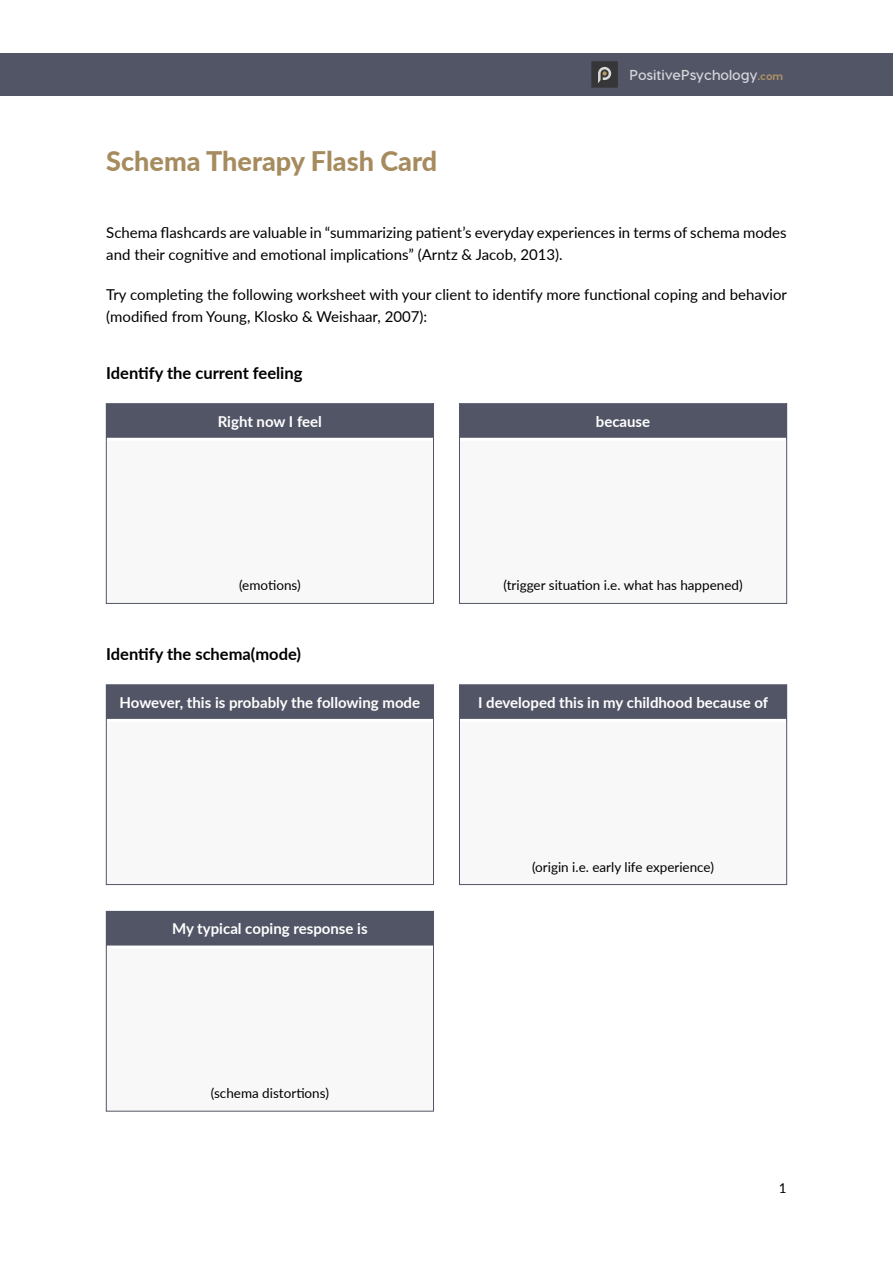
<style>
.page{position:relative;width:893px;height:1263px;background:#fff}
.page>*{position:absolute;margin:0;border:0;box-sizing:border-box;transform-origin:0 0}
.t1{font:800 27px "Lato";color:#a58b5d}
.t2{font:700 16.5px "Lato";color:#000}
.t3{font:15px/22.5px "Lato";color:#000}
.t4{font:700 15px "Lato";color:#fff}
.t5{font:700 14.4px "Visby CF";color:#d6d7da}
.t6{font:13.5px "Lato";color:#000}
.s1{font-weight:800;font-size:10.8px;color:#af9364}
</style>
<div class="page">
<div style="left:0;top:53px;width:893px;height:43px;background:#525566"></div>
<div style="left:591px;top:61px;width:27px;height:27px;background:#363638"></div>
<svg style="left:598px;top:67px;width:13px;height:16px"></svg>
<div style="left:106px;top:404px;width:327px;height:35px;background:#525566"></div>
<hr style="left:106px;top:438px;width:327px;height:3px;background:#fff">
<div style="left:106px;top:403px;width:328px;height:201px;border:1px solid #525566"></div>
<div style="left:460px;top:404px;width:326px;height:35px;background:#525566"></div>
<hr style="left:460px;top:438px;width:326px;height:3px;background:#fff">
<div style="left:459px;top:403px;width:328px;height:201px;border:1px solid #525566"></div>
<div style="left:106px;top:685px;width:327px;height:35px;background:#525566"></div>
<hr style="left:106px;top:719px;width:327px;height:3px;background:#fff">
<div style="left:106px;top:684px;width:328px;height:201px;border:1px solid #525566"></div>
<div style="left:460px;top:685px;width:326px;height:35px;background:#525566"></div>
<hr style="left:460px;top:719px;width:326px;height:3px;background:#fff">
<div style="left:459px;top:684px;width:328px;height:201px;border:1px solid #525566"></div>
<div style="left:106px;top:911px;width:327px;height:36px;background:#525566"></div>
<hr style="left:106px;top:945px;width:327px;height:3px;background:#fff">
<div style="left:106px;top:911px;width:328px;height:200px;border:1px solid #525566"></div>
<h1 class="t1" style="left:106px;top:141px;width:333px">Schema Therapy Flash Card</h1>
<p class="t5" style="left:629px;top:66px;width:155px">PositivePsychology<span class="s1">.com</span></p>
<p class="t3" style="left:106px;top:220px;width:682px">Schema flashcards are valuable in “summarizing patient’s everyday experiences in terms of schema modes and their cognitive and emotional implications” (Arntz &amp; Jacob, 2013).</p>
<p class="t3" style="left:106px;top:282px;width:682px">Try completing the following worksheet with your client to identify more functional coping and behavior (modified from Young, Klosko &amp; Weishaar, 2007):</p>
<p class="t2" style="left:106px;top:361px;width:198px">Identify the current feeling</p>
<p class="t4" style="left:218px;top:410px;width:106px">Right now I feel</p>
<p class="t6" style="left:239px;top:576px;width:63px">(emotions)</p>
<p class="t2" style="left:106px;top:642px;width:196px">Identify the schema(mode)</p>
<p class="t4" style="left:596px;top:410px;width:56px">because</p>
<p class="t6" style="left:503px;top:576px;width:241px">(trigger situation i.e. what has happened)</p>
<p class="t4" style="left:120px;top:691px;width:302px">However, this is probably the following mode</p>
<p class="t4" style="left:478px;top:691px;width:292px">I developed this in my childhood because of</p>
<p class="t4" style="left:172px;top:918px;width:197px">My typical coping response is</p>
<p class="t6" style="left:211px;top:1084px;width:120px">(schema distortions)</p>
<p class="t6" style="left:532px;top:857px;width:184px">(origin i.e. early life experience)</p>
<p class="t6" style="left:779px;top:1178px;width:9px">1</p>
</div>
